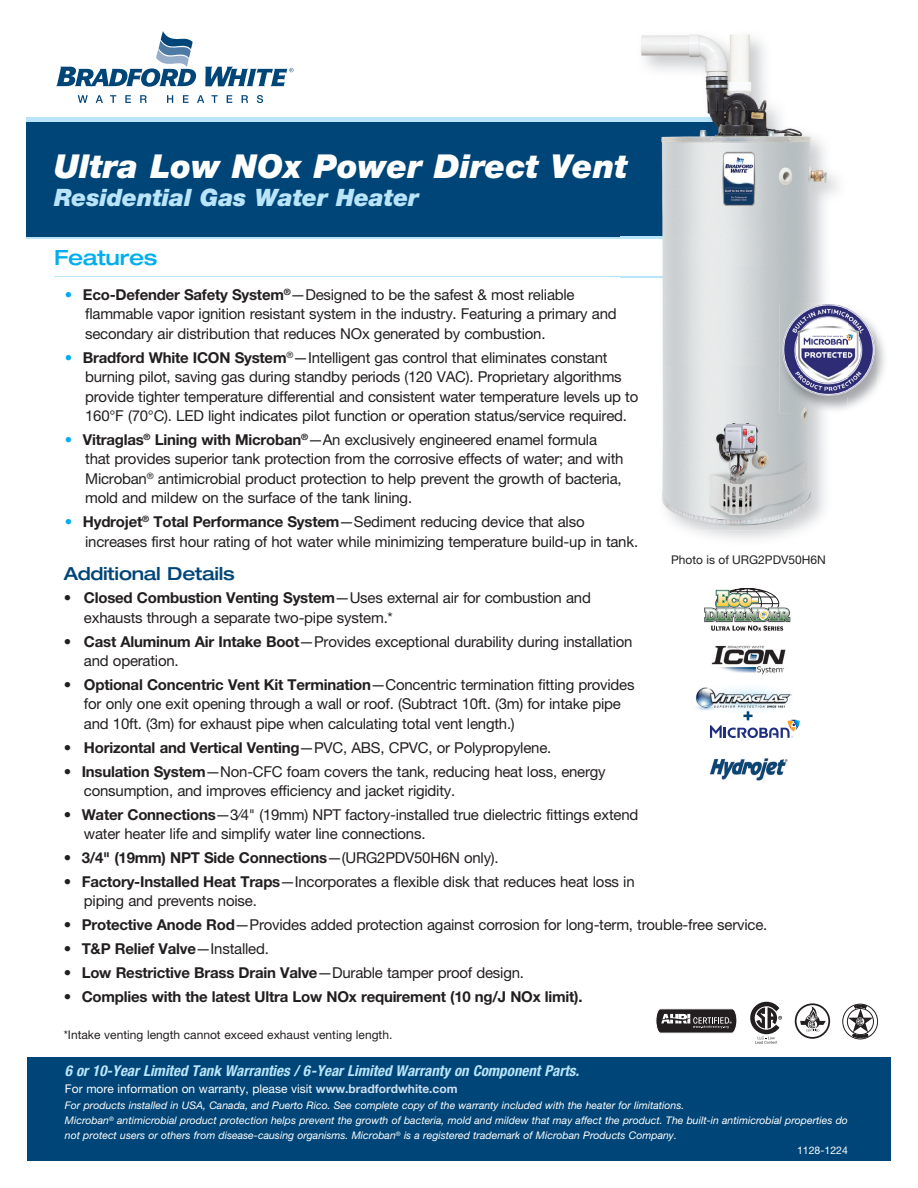
<style>
.page{position:relative;width:918px;height:1188px;background:#fff}
.page>*{position:absolute;margin:0;border:0;box-sizing:border-box;transform-origin:0 0}
.t1{font:italic 900 33px "Helvetica Neue LT Std";color:#fff}
.t2{font:italic 900 24px "Helvetica Neue LT Std";letter-spacing:-.01em;color:#b9e5fa}
.t3{font:500 expanded 21px "Helvetica Neue LT Std";letter-spacing:-.015em;color:#00aeef}
.t4{font:500 expanded 18px "Helvetica Neue LT Std";letter-spacing:-.015em;color:#004577}
.t5{font:15px/19.5px "Helvetica Neue LT Std";letter-spacing:-.015em;color:#231f20}
.t6{font:700 15px "Helvetica Neue LT Std";letter-spacing:-.015em;color:#231f20}
.t7{font:italic 700 condensed 15px "Helvetica Neue LT Std";color:#b9e5fa}
.t8{font:12px "Helvetica Neue LT Std";color:#231f20}
.t9{font:12px "Helvetica Neue LT Std";color:#fff}
.t10{font:italic 10.5px "Helvetica Neue LT Std";color:#fff}
.t11{font:10.5px "Helvetica Neue LT Std";color:#fff}
.s1{color:#00aeef}
.s2{font-weight:700}
.s3{font-weight:400}
.s4{font-weight:700;color:#cfe1f1}
</style>
<div class="page">
<hr style="left:54px;top:276px;width:617px;height:1px;background:#b9e5fa">
<div style="left:26px;top:120px;width:695px;height:118px;background:#004577"></div>
<div style="left:26px;top:117px;width:695px;height:5px;background:#b9e5fa"></div>
<hr style="left:26px;top:237px;width:695px;height:1px;background:#b9e5fa">
<img style="left:620px;top:236px;width:17px;height:42px">
<img style="left:795px;top:413px;width:34px;height:117px">
<svg style="left:620px;top:276px;width:17px;height:1px"></svg>
<svg style="left:620px;top:237px;width:17px;height:1px"></svg>
<img style="left:639px;top:35px;width:172px;height:98px">
<img style="left:690px;top:133px;width:153px;height:199px">
<img style="left:637px;top:238px;width:53px;height:292px">
<img style="left:689px;top:332px;width:106px;height:198px">
<img style="left:637px;top:276px;width:34px;height:1px">
<img style="left:637px;top:117px;width:84px;height:121px">
<svg style="left:704px;top:588px;width:86px;height:43px"></svg>
<svg style="left:656px;top:1008px;width:81px;height:26px"></svg>
<img style="left:711px;top:645px;width:75px;height:30px">
<svg style="left:800px;top:1006px;width:26px;height:25px"></svg>
<div style="left:795px;top:1003px;width:35px;height:36px;border:2px solid #231f20;border-radius:50%"></div>
<svg style="left:750px;top:1002px;width:32px;height:42px"></svg>
<svg style="left:842px;top:1004px;width:36px;height:35px"></svg>
<div style="left:27px;top:1057px;width:864px;height:104px;background:#004577"></div>
<svg style="left:56px;top:31px;width:140px;height:56px"></svg>
<svg style="left:205px;top:67px;width:89px;height:19px"></svg>
<svg style="left:78px;top:95px;width:10px;height:8px"></svg>
<svg style="left:96px;top:95px;width:7px;height:8px"></svg>
<svg style="left:110px;top:95px;width:6px;height:8px"></svg>
<svg style="left:125px;top:95px;width:6px;height:8px"></svg>
<svg style="left:140px;top:95px;width:7px;height:8px"></svg>
<svg style="left:167px;top:95px;width:6px;height:8px"></svg>
<svg style="left:183px;top:95px;width:6px;height:8px"></svg>
<svg style="left:197px;top:95px;width:7px;height:8px"></svg>
<svg style="left:211px;top:95px;width:7px;height:8px"></svg>
<svg style="left:227px;top:95px;width:5px;height:8px"></svg>
<svg style="left:242px;top:95px;width:6px;height:8px"></svg>
<svg style="left:257px;top:95px;width:6px;height:8px"></svg>
<img style="left:779px;top:304px;width:106px;height:109px">
<img style="left:782px;top:303px;width:61px;height:1px">
<img style="left:782px;top:304px;width:93px;height:92px">
<img style="left:710px;top:758px;width:78px;height:23px">
<img style="left:695px;top:687px;width:97px;height:24px">
<svg style="left:710px;top:711px;width:90px;height:27px"></svg>
<h1 class="t1" style="left:54px;top:146px;width:575px">Ultra Low NOx Power Direct Vent</h1>
<h2 class="t2" style="left:54px;top:183px;width:366px">Residential Gas Water Heater</h2>
<h3 class="t3" style="left:54px;top:244px;width:105px">Features</h3>
<p class="t5" style="left:85px;top:284px;width:533px;text-indent:-20px"><span class="s1">•</span> <span class="s2">Eco-Defender Safety System</span><sup>®</sup>—Designed to be the safest &amp; most reliable flammable vapor ignition resistant system in the industry. Featuring a primary and secondary air distribution that reduces NOx generated by combustion.</p>
<p class="t5" style="left:85px;top:347px;width:555px;text-indent:-20px"><span class="s1">•</span> <span class="s2">Bradford White ICON System</span><sup>®</sup>—Intelligent gas control that eliminates constant burning pilot, saving gas during standby periods (120 VAC). Proprietary algorithms provide tighter temperature differential and consistent water temperature levels up to 160°F (70°C). LED light indicates pilot function or operation status/service required.</p>
<p class="t5" style="left:85px;top:430px;width:540px;text-indent:-20px"><span class="s1">•</span> <span class="s2">Vitraglas</span><sup>®</sup> <span class="s2">Lining with Microban</span><sup>®</sup>—An exclusively engineered enamel formula that provides superior tank protection from the corrosive effects of water; and with Microban<sup>®</sup> antimicrobial product protection to help prevent the growth of bacteria, mold and mildew on the surface of the tank lining.</p>
<p class="t5" style="left:85px;top:512px;width:554px;text-indent:-20px"><span class="s1">•</span> <span class="s2">Hydrojet</span><sup>®</sup> <span class="s2">Total Performance System</span>—Sediment reducing device that also increases first hour rating of hot water while minimizing temperature build-up in tank.</p>
<p class="t8" style="left:671px;top:552px;width:156px">Photo is of URG2PDV50H6N</p>
<p class="t4" style="left:64px;top:563px;width:173px">Additional Details</p>
<p class="t5" style="left:84px;top:588px;width:508px;text-indent:-20px">• <span class="s2">Closed Combustion Venting System</span>—Uses external air for combustion and exhausts through a separate two-pipe system.*</p>
<p class="t5" style="left:84px;top:631px;width:550px;text-indent:-20px">• <span class="s2">Cast Aluminum Air Intake Boot</span>—Provides exceptional durability during installation and operation.</p>
<p class="t5" style="left:84px;top:675px;width:552px;text-indent:-20px">• <span class="s2">Optional Concentric Vent Kit Termination</span>—Concentric termination fitting provides for only one exit opening through a wall or roof. (Subtract 10ft. (3m) for intake pipe and 10ft. (3m) for exhaust pipe when calculating total vent length.)</p>
<p class="t5" style="left:64px;top:737px;width:489px">• <span class="s2">Horizontal and Vertical Venting</span>—PVC, ABS, CPVC, or Polypropylene.</p>
<p class="t5" style="left:84px;top:761px;width:523px;text-indent:-20px">• <span class="s2">Insulation System</span>—Non-CFC foam covers the tank, reducing heat loss, energy consumption, and improves efficiency and jacket rigidity.</p>
<p class="t5" style="left:84px;top:805px;width:556px;text-indent:-20px">• <span class="s2">Water Connections</span>—3⁄4" (19mm) NPT factory-installed true dielectric fittings extend water heater life and simplify water line connections.</p>
<p class="t6" style="left:64px;top:849px;width:437px"><span class="s3">•</span> 3/4" (19mm) NPT Side Connections<span class="s3">—(URG2PDV50H6N only).</span></p>
<p class="t5" style="left:84px;top:872px;width:552px;text-indent:-20px">• <span class="s2">Factory-Installed Heat Traps</span>—Incorporates a flexible disk that reduces heat loss in piping and prevents noise.</p>
<p class="t5" style="left:64px;top:915px;width:705px">• <span class="s2">Protective Anode Rod</span>—Provides added protection against corrosion for long-term, trouble-free service.</p>
<p class="t6" style="left:64px;top:939px;width:207px"><span class="s3">•</span> T&amp;P Relief Valve<span class="s3">—Installed.</span></p>
<p class="t6" style="left:64px;top:963px;width:462px"><span class="s3">•</span> Low Restrictive Brass Drain Valve<span class="s3">—Durable tamper proof design.</span></p>
<p class="t6" style="left:64px;top:987px;width:520px"><span class="s3">•</span> Complies with the latest Ultra Low NOx requirement (10 ng/J NOx limit).</p>
<p class="t8" style="left:64px;top:1027px;width:330px">*Intake venting length cannot exceed exhaust venting length.</p>
<p class="t7" style="left:65px;top:1062px;width:516px">6 or 10-Year Limited Tank Warranties / 6-Year Limited Warranty on Component Parts.</p>
<p class="t9" style="left:65px;top:1081px;width:394px">For more information on warranty, please visit <span class="s4">www.bradfordwhite.com</span></p>
<p class="t10" style="left:65px;top:1099px;width:621px">For products installed in USA, Canada, and Puerto Rico. See complete copy of the warranty included with the heater for limitations.</p>
<p class="t10" style="left:65px;top:1114px;width:785px">Microban<sup>®</sup> antimicrobial product protection helps prevent the growth of bacteria, mold and mildew that may affect the product. The built-in antimicrobial properties do</p>
<p class="t10" style="left:65px;top:1129px;width:613px">not protect users or others from disease-causing organisms. Microban<sup>®</sup> is a registered trademark of Microban Products Company.</p>
<p class="t11" style="left:797px;top:1144px;width:52px">1128-1224</p>
</div>
